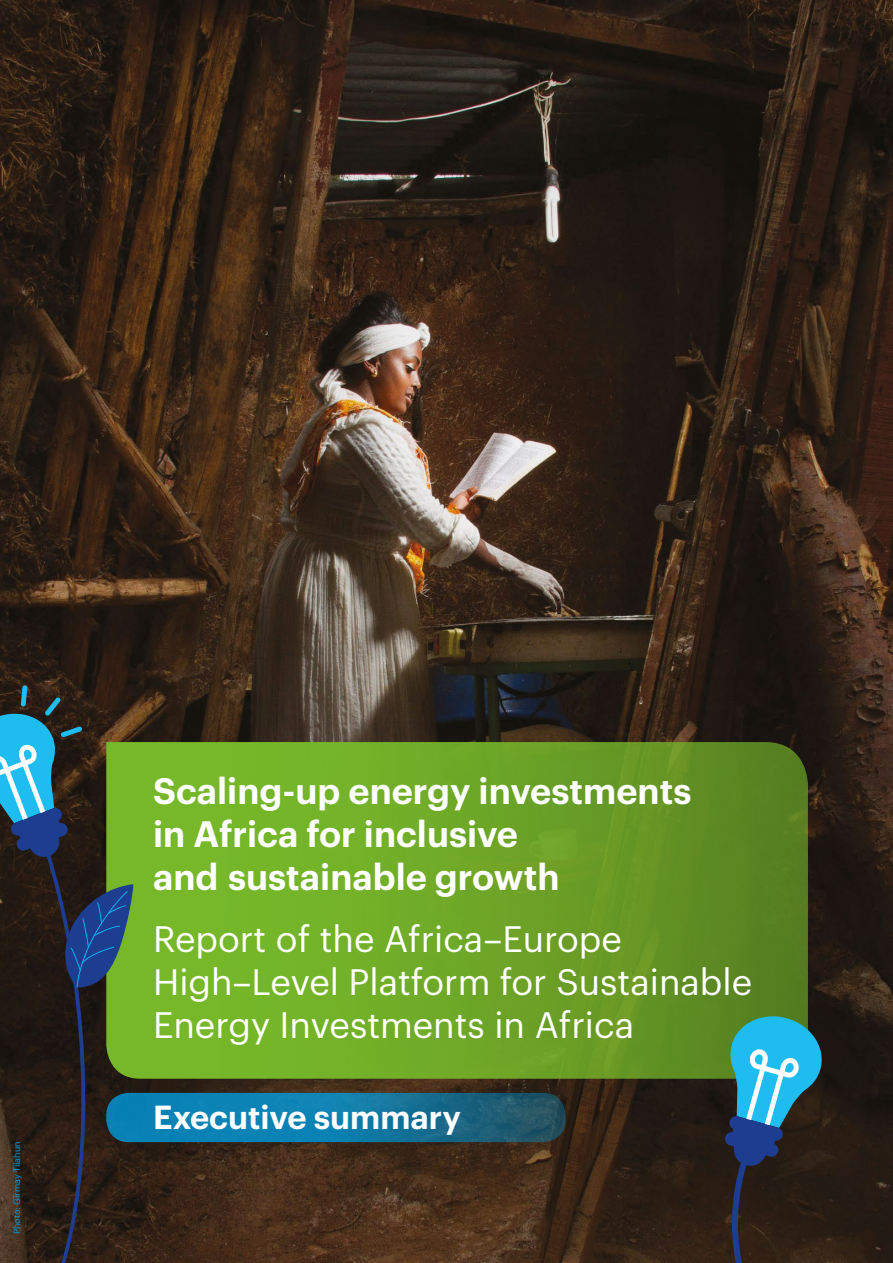
<style>
.page{position:relative;width:893px;height:1263px;background:#fff}
.page>*{position:absolute;margin:0;border:0;box-sizing:border-box;transform-origin:0 0}
.t1{font:36px/43.2px "Graphik";color:#fff}
.t2{font:600 36px/43.2px "Graphik";color:#fff}
.t3{font:600 32.7px "Graphik";color:#fff}
.t4{font:9px "Graphik";color:#009fe3}
</style>
<div class="page">
<img style="left:0;top:0;width:893px;height:1263px">
<svg style="left:133px;top:742px;width:675px;height:337px;background:#6ba326"></svg>
<svg style="left:106px;top:1093px;width:460px;height:49px;background:#12749c"></svg>
<svg style="left:0;top:685px;width:133px;height:578px;background:#2f3834"></svg>
<svg style="left:724px;top:1011px;width:102px;height:252px;background:#315660"></svg>
<p class="t4" style="left:10px;top:1234px;width:94px;rotate:-90deg">Photo: Girmay Tilahun</p>
<p class="t2" style="left:153px;top:766px;width:540px">Scaling-up energy investments in Africa for inclusive<br>and sustainable growth</p>
<p class="t1" style="left:153px;top:914px;width:601px">Report of the Africa–Europe<br>High–Level Platform for Sustainable<br>Energy Investments in Africa</p>
<p class="t3" style="left:153px;top:1092px;width:309px">Executive summary</p>
</div>
